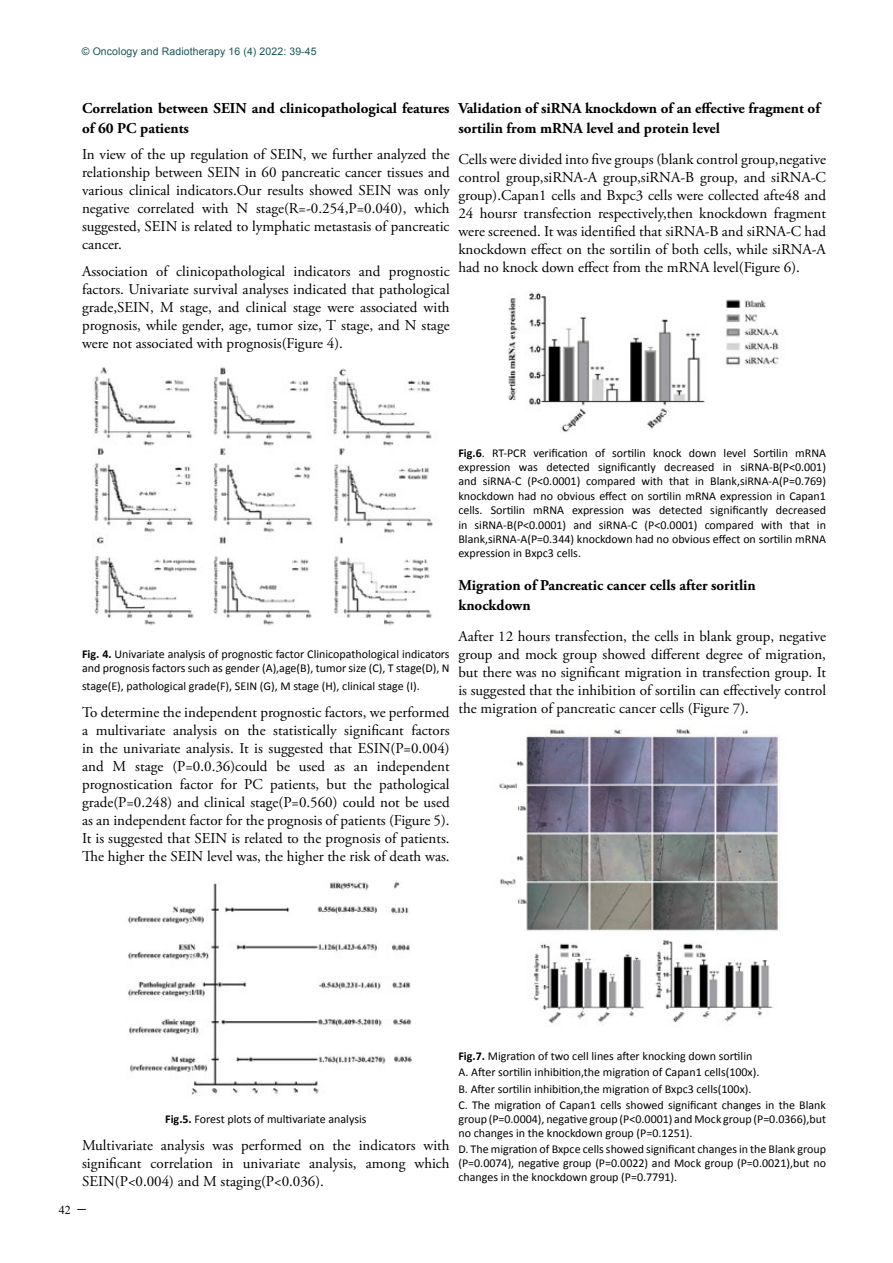
<style>
.page{position:relative;width:893px;height:1263px;background:#fff}
.page>*{position:absolute;margin:0;border:0;box-sizing:border-box;transform-origin:0 0}
.t1{font:15px/18px "Adobe Garamond Pro";color:#000;text-align:justify}
.t2{font:700 15px/19.8px "Adobe Garamond Pro";color:#000}
.t3{font:12px/14.4px "Calibri";color:#000}
.t4{font:12px "Times New Roman";color:#000}
.t5{font:10.5px "Arial";letter-spacing:.01em;color:#1d5557}
.s1{font-weight:700}
.s2{font-family:"Minion Pro";font-size:18px}
</style>
<div class="page">
<img style="left:93px;top:367px;width:340px;height:259px">
<img style="left:128px;top:881px;width:284px;height:214px">
<img style="left:508px;top:292px;width:271px;height:140px">
<img style="left:499px;top:729px;width:281px;height:296px">
<p class="t5" style="left:82px;top:45px;width:236px">© Oncology and Radiotherapy 16 (4) 2022: 39-45</p>
<p class="t2" style="left:82px;top:99px;width:369px">Correlation between SEIN and clinicopathological features of 60 PC patients</p>
<p class="t1" style="left:82px;top:146px;width:369px">In view of the up regulation of SEIN, we further analyzed the relationship between SEIN in 60 pancreatic cancer tissues and various clinical indicators.Our results showed SEIN was only negative correlated with N stage(R=-0.254,P=0.040), which suggested, SEIN is related to lymphatic metastasis of pancreatic cancer.</p>
<p class="t1" style="left:82px;top:263px;width:369px">Association of clinicopathological indicators and prognostic factors. Univariate survival analyses indicated that pathological grade,SEIN, M stage, and clinical stage were associated with prognosis, while gender, age, tumor size, T stage, and N stage were not associated with prognosis(Figure 4).</p>
<p class="t2" style="left:458px;top:99px;width:363px">Validation of siRNA knockdown of an effective fragment of sortilin from mRNA level and protein level</p>
<p class="t1" style="left:458px;top:150px;width:369px">Cells were divided into five groups (blank control group,negative control group,siRNA-A group,siRNA-B group, and siRNA-C group).Capan1 cells and Bxpc3 cells were collected afte48 and 24 hoursr transfection respectively,then knockdown fragment were screened. It was identified that siRNA-B and siRNA-C had knockdown effect on the sortilin of both cells, while siRNA-A had no knock down effect from the mRNA level(Figure 6).</p>
<p class="t3" style="left:82px;top:647px;width:369px"><span class="s1">Fig. 4.</span> Univariate analysis of prognostic factor Clinicopathological indicators and prognosis factors such as gender (A),age(B), tumor size (C), T stage(D), N</p>
<p class="t3" style="left:82px;top:679px;width:339px">stage(E), pathological grade(F), SEIN (G), M stage (H), clinical stage (I).</p>
<p class="t1" style="left:82px;top:703px;width:369px">To determine the independent prognostic factors, we performed a multivariate analysis on the statistically significant factors in the univariate analysis. It is suggested that ESIN(P=0.004) and M stage (P=0.0.36)could be used as an independent prognostication factor for PC patients, but the pathological grade(P=0.248) and clinical stage(P=0.560) could not be used as an independent factor for the prognosis of patients (Figure 5).<br>It is suggested that SEIN is related to the prognosis of patients.<br>The higher the SEIN level was, the higher the risk of death was.</p>
<p class="t3" style="left:458px;top:445px;width:369px;text-align:justify"><span class="s1">Fig.6</span>. RT-PCR verification of sortilin knock down level Sortilin mRNA expression was detected significantly decreased in siRNA‐B(P&lt;0.001) and siRNA-C (P&lt;0.0001) compared with that in Blank,siRNA-A(P=0.769) knockdown had no obvious effect on sortilin mRNA expression in Capan1 cells. Sortilin mRNA expression was detected significantly decreased in siRNA‐B(P&lt;0.0001) and siRNA-C (P&lt;0.0001) compared with that in Blank,siRNA-A(P=0.344) knockdown had no obvious effect on sortilin mRNA expression in Bxpc3 cells.</p>
<p class="t2" style="left:458px;top:576px;width:299px">Migration of Pancreatic cancer cells after soritlin knockdown</p>
<p class="t1" style="left:458px;top:627px;width:369px">Aafter 12 hours transfection, the cells in blank group, negative group and mock group showed different degree of migration, but there was no significant migration in transfection group. It is suggested that the inhibition of sortilin can effectively control the migration of pancreatic cancer cells (Figure 7).</p>
<p class="t3" style="left:165px;top:1112px;width:203px"><span class="s1">Fig.5.</span> Forest plots of multivariate analysis</p>
<p class="t1" style="left:82px;top:1136px;width:369px">Multivariate analysis was performed on the indicators with significant correlation in univariate analysis, among which SEIN(P&lt;0.004) and M staging(P&lt;0.036).</p>
<p class="t4" style="left:59px;top:1202px;width:30px">42 <span class="s2">−</span></p>
<p class="t3" style="left:458px;top:1048px;width:369px;line-height:16px"><span class="s1">Fig.7.</span> Migration of two cell lines after knocking down sortilin<br>A. After sortilin inhibition,the migration of Capan1 cells(100x).<br>B. After sortilin inhibition,the migration of Bxpc3 cells(100x).<br>C. The migration of Capan1 cells showed significant changes in the Blank</p>
<p class="t3" style="left:458px;top:1112px;width:369px;line-height:14px">group (P=0.0004), negative group (P&lt;0.0001) and Mock group (P=0.0366),but no changes in the knockdown group (P=0.1251).</p>
<p class="t3" style="left:458px;top:1142px;width:369px;line-height:14px;text-align:justify">D. The migration of Bxpce cells showed significant changes in the Blank group (P=0.0074), negative group (P=0.0022) and Mock group (P=0.0021),but no changes in the knockdown group (P=0.7791).</p>
</div>
